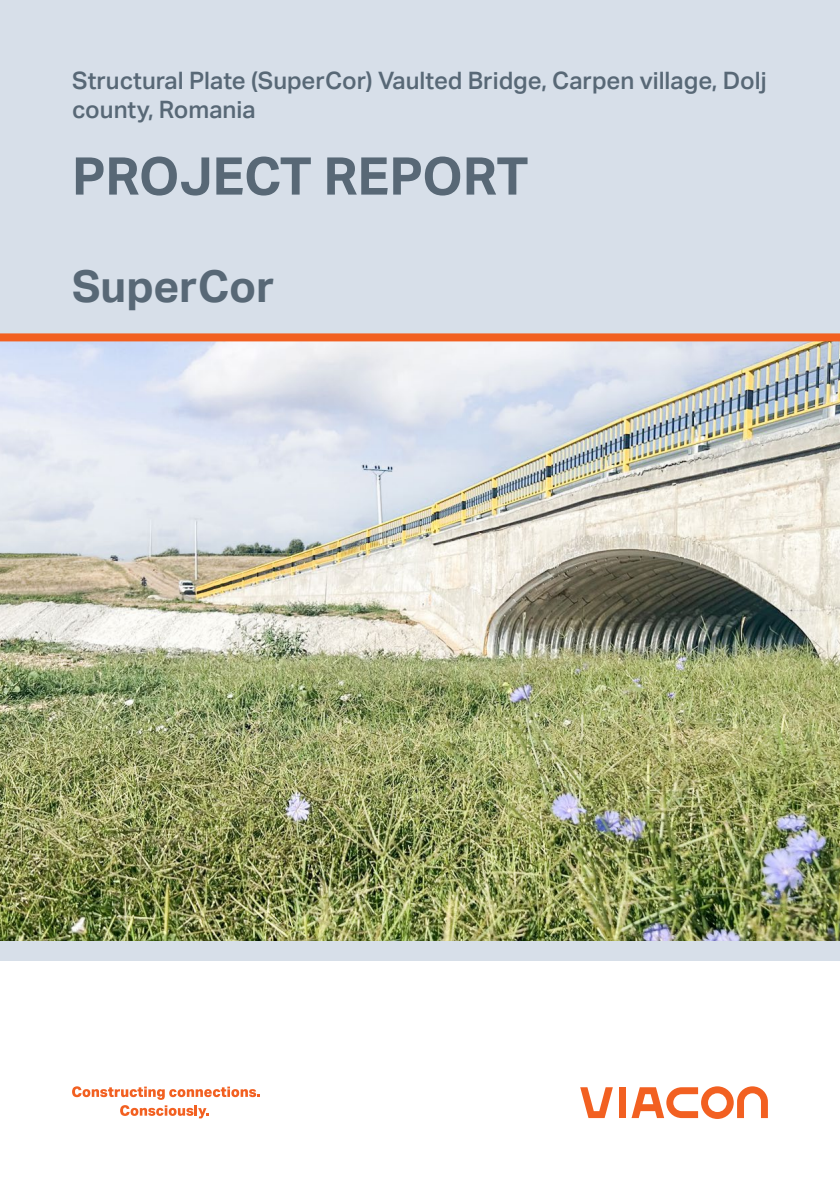
<style>
.page{position:relative;width:840px;height:1191px;background:#fff}
.page>*{position:absolute;margin:0;border:0;box-sizing:border-box;transform-origin:0 0}
.t1{font:700 52px "Aktiv Grotesk";color:#586876}
.t2{font:700 44px "Aktiv Grotesk";color:#586876}
.t3{font:500 24px/28.8px "Aktiv Grotesk";color:#586876}
</style>
<div class="page">
<div style="left:0;top:285px;width:839px;height:675px;background:#d7dfe9"></div>
<img style="left:0;top:341px;width:839px;height:599px">
<div style="left:0;top:0;width:839px;height:341px;background:#d7dfe9"></div>
<div style="left:618px;top:1087px;width:7px;height:31px;background:#f26021"></div>
<svg style="left:580px;top:1087px;width:32px;height:31px"></svg>
<svg style="left:631px;top:1086px;width:136px;height:33px"></svg>
<svg style="left:72px;top:1086px;width:187px;height:13px"></svg>
<svg style="left:120px;top:1105px;width:88px;height:13px"></svg>
<p class="t3" style="left:72px;top:66px;width:695px">Structural Plate (SuperCor) Vaulted Bridge, Carpen village, Dolj county, Romania</p>
<h1 class="t1" style="left:72px;top:146px;width:457px">PROJECT REPORT</h1>
<h2 class="t2" style="left:72px;top:261px;width:204px">SuperCor</h2>
</div>
